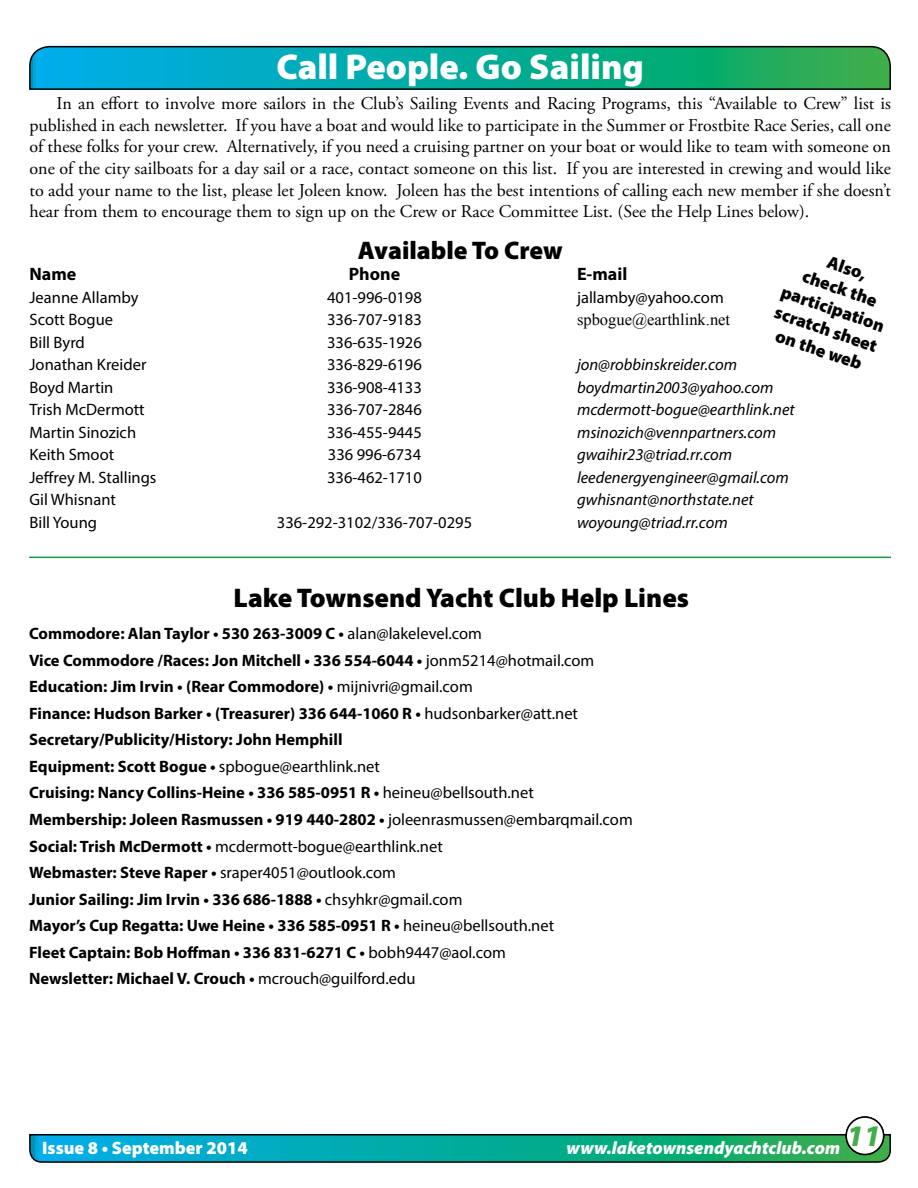
<style>
.page{position:relative;width:918px;height:1188px;background:#fff}
.page>*{position:absolute;margin:0;border:0;box-sizing:border-box;transform-origin:0 0}
.t1{font:900 36px "Myriad Pro";color:#fff}
.t2{font:900 27px "Myriad Pro";color:#000}
.t3{font:900 25.5px "Myriad Pro";color:#000}
.t4{font:18px/21.6px "Adobe Garamond Pro";color:#000;text-align:justify}
.t5{font:900 18px/21.6px "Myriad Pro";color:#000;text-align:center}
.t6{font:italic 900 18px "Myriad Pro";color:#fff}
.t7{font:900 18px "Myriad Pro";color:#fff}
.t8{font:700 18px "Myriad Pro";color:#000}
.t9{font:700 16.5px/26.5px "Myriad Pro";color:#000}
.t10{font:16.5px "Myriad Pro";color:#000}
.t11{font:italic 16.5px "Myriad Pro";color:#000}
.t12{font:16.5px "Times New Roman";color:#000}
.s1{font-weight:400}
</style>
<div class="page">
<svg style="left:29px;top:1133px;width:862px;height:30px;background:#109d91"></svg>
<div style="left:846px;top:1117px;width:38px;height:37px;background:#fff;border-radius:50%"></div>
<div style="left:845px;top:1116px;width:39px;height:39px;border:2px solid #000;border-radius:50%"></div>
<svg style="left:29px;top:45px;width:862px;height:45px;background:#0ea293"></svg>
<hr style="left:29px;top:557px;width:862px;height:1px;background:#1d9446">
<h1 class="t1" style="left:276px;top:42px;width:369px">Call People. Go Sailing</h1>
<p class="t4" style="left:30px;top:93px;width:863px;text-indent:27px">In an effort to involve more sailors in the Club’s Sailing Events and Racing Programs, this “Available to Crew” list is published in each newsletter. If you have a boat and would like to participate in the Summer or Frostbite Race Series, call one of these folks for your crew. Alternatively, if you need a cruising partner on your boat or would like to team with someone on one of the city sailboats for a day sail or a race, contact someone on this list. If you are interested in crewing and would like to add your name to the list, please let Joleen know. Joleen has the best intentions of calling each new member if she doesn’t hear from them to encourage them to sign up on the Crew or Race Committee List. (See the Help Lines below).</p>
<h3 class="t3" style="left:358px;top:233px;width:206px">Available To Crew</h3>
<p class="t8" style="left:30px;top:262px;width:48px">Name</p>
<p class="t8" style="left:349px;top:262px;width:53px">Phone</p>
<p class="t8" style="left:577px;top:262px;width:52px">E-mail</p>
<p class="t10" style="left:30px;top:287px;width:110px">Jeanne Allamby</p>
<p class="t10" style="left:327px;top:287px;width:96px">401-996-0198</p>
<p class="t10" style="left:577px;top:287px;width:148px">jallamby@yahoo.com</p>
<p class="t10" style="left:30px;top:309px;width:85px">Scott Bogue</p>
<p class="t10" style="left:327px;top:309px;width:96px">336-707-9183</p>
<p class="t12" style="left:577px;top:309px;width:155px">spbogue@earthlink.net</p>
<p class="t10" style="left:30px;top:332px;width:57px">Bill Byrd</p>
<p class="t10" style="left:327px;top:332px;width:96px">336-635-1926</p>
<p class="t10" style="left:30px;top:355px;width:118px">Jonathan Kreider</p>
<p class="t10" style="left:327px;top:355px;width:96px">336-829-6196</p>
<p class="t11" style="left:577px;top:354px;width:161px">jon@robbinskreider.com</p>
<p class="t10" style="left:30px;top:377px;width:85px">Boyd Martin</p>
<p class="t10" style="left:327px;top:377px;width:96px">336-908-4133</p>
<p class="t11" style="left:577px;top:377px;width:198px">boydmartin2003@yahoo.com</p>
<p class="t10" style="left:30px;top:400px;width:117px">Trish McDermott</p>
<p class="t10" style="left:327px;top:400px;width:96px">336-707-2846</p>
<p class="t11" style="left:577px;top:400px;width:219px">mcdermott-bogue@earthlink.net</p>
<p class="t10" style="left:30px;top:422px;width:108px">Martin Sinozich</p>
<p class="t10" style="left:327px;top:422px;width:96px">336-455-9445</p>
<p class="t11" style="left:577px;top:422px;width:201px">msinozich@vennpartners.com</p>
<p class="t10" style="left:30px;top:445px;width:86px">Keith Smoot</p>
<p class="t10" style="left:328px;top:445px;width:95px">336 996-6734</p>
<p class="t11" style="left:577px;top:445px;width:157px">gwaihir23@triad.rr.com</p>
<p class="t10" style="left:30px;top:467px;width:128px">Jeffrey M. Stallings</p>
<p class="t10" style="left:327px;top:467px;width:96px">336-462-1710</p>
<p class="t11" style="left:577px;top:467px;width:213px">leedenergyengineer@gmail.com</p>
<p class="t10" style="left:30px;top:490px;width:88px">Gil Whisnant</p>
<p class="t11" style="left:577px;top:490px;width:178px">gwhisnant@northstate.net</p>
<p class="t10" style="left:30px;top:512px;width:69px">Bill Young</p>
<p class="t10" style="left:277px;top:512px;width:197px">336-292-3102/336-707-0295</p>
<p class="t11" style="left:577px;top:512px;width:152px">woyoung@triad.rr.com</p>
<p class="t5" style="left:800px;top:239px;width:110px;rotate:19deg">Also,<br>check the participation scratch sheet on the web</p>
<h2 class="t2" style="left:234px;top:580px;width:457px">Lake Townsend Yacht Club Help Lines</h2>
<p class="t9" style="left:29px;top:620px;width:605px">Commodore: Alan Taylor • 530 263-3009 C • <span class="s1">alan@lakelevel.com<br></span>Vice Commodore /Races: Jon Mitchell • 336 554-6044 • <span class="s1">jonm5214@hotmail.com </span>Education: Jim Irvin • (Rear Commodore) • <span class="s1">mijnivri@gmail.com<br></span>Finance: Hudson Barker • (Treasurer) 336 644-1060 R • <span class="s1">hudsonbarker@att.net </span>Secretary/Publicity/History: John Hemphill<br>Equipment: Scott Bogue • <span class="s1">spbogue@earthlink.net<br></span>Cruising: Nancy Collins-Heine • 336 585-0951 R • <span class="s1">heineu@bellsouth.net </span>Membership: Joleen Rasmussen • 919 440-2802 • <span class="s1">joleenrasmussen@embarqmail.com </span>Social: Trish McDermott • <span class="s1">mcdermott-bogue@earthlink.net<br></span>Webmaster: Steve Raper • <span class="s1">sraper4051@outlook.com<br></span>Junior Sailing: Jim Irvin • 336 686-1888 • <span class="s1">chsyhkr@gmail.com<br></span>Mayor’s Cup Regatta: Uwe Heine • 336 585-0951 R • <span class="s1">heineu@bellsouth.net<br></span>Fleet Captain: Bob Hoffman • 336 831-6271 C • <span class="s1">bobh9447@aol.com<br></span>Newsletter: Michael V. Crouch • <span class="s1">mcrouch@guilford.edu</span></p>
<p class="t7" style="left:42px;top:1135px;width:207px">Issue 8 • September 2014</p>
<p class="t6" style="left:567px;top:1136px;width:316px">www.laketownsendyachtclub.com <sup>11</sup></p>
</div>
